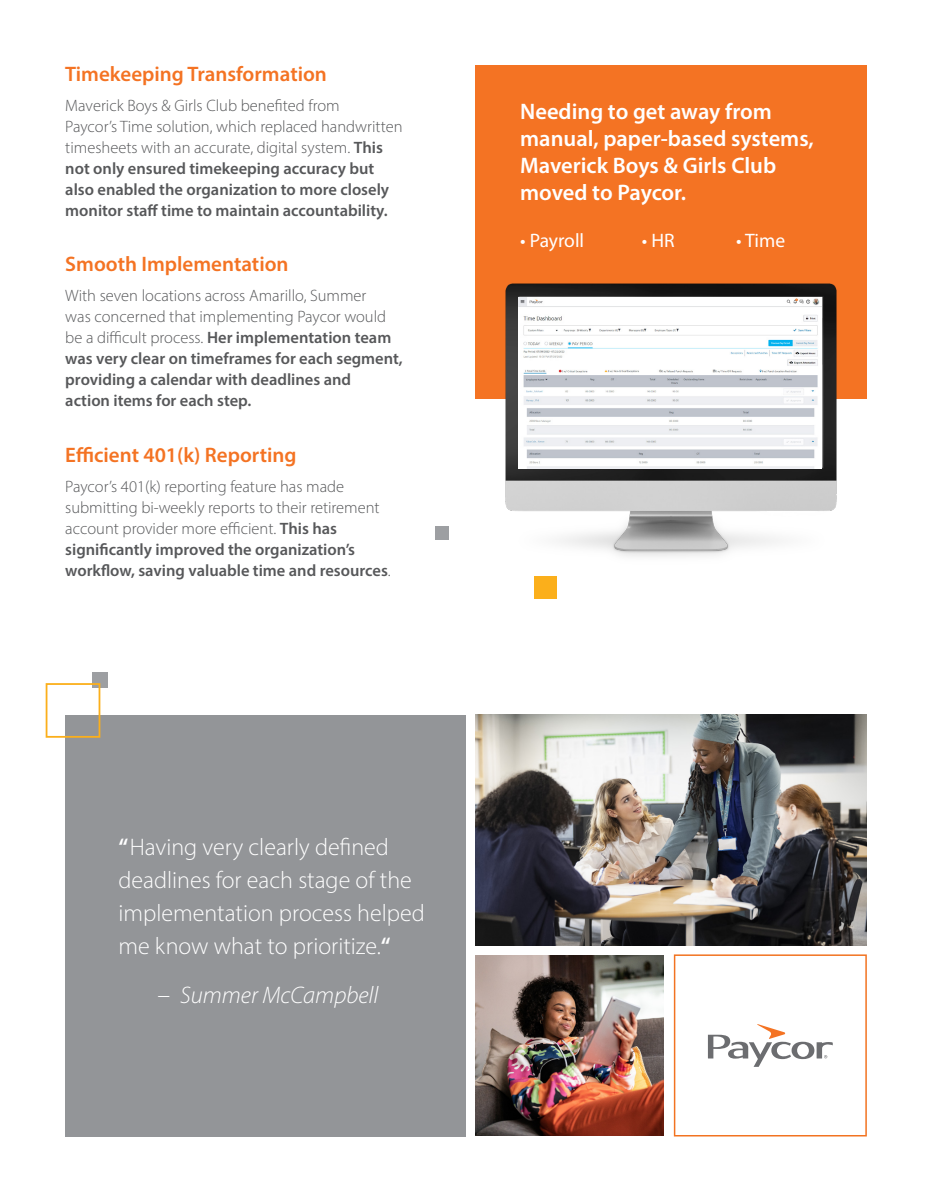
<style>
.page{position:relative;width:932px;height:1202px;background:#fff}
.page>*{position:absolute;margin:0;border:0;box-sizing:border-box;transform-origin:0 0}
.t1{font:300 24px/33px "Myriad Pro";color:#fff}
.t2{font:italic 300 24px "Myriad Pro";color:#fff}
.t3{font:600 22.5px/27px "Myriad Pro";color:#fff}
.t4{font:600 21px "Myriad Pro";color:#f47323}
.t5{font:19.5px "Myriad Pro";color:#fff}
.t6{font:600 16.5px/21px "Myriad Pro";color:#57585a}
.t7{font:300 16.5px/21px "Myriad Pro";color:#57585a}
.s1{font-weight:300}
.s2{font-weight:600}
.s3{font-style:normal;font-size:25.5px}
</style>
<div class="page">
<div style="left:475px;top:65px;width:391px;height:333px;background:#f47323"></div>
<div style="left:674px;top:954px;width:192px;height:182px;border:2px solid #f27321"></div>
<img style="left:475px;top:955px;width:188px;height:180px">
<img style="left:475px;top:714px;width:391px;height:231px">
<svg style="left:708px;top:1024px;width:124px;height:42px"></svg>
<div style="left:65px;top:714px;width:401px;height:422px;background:#939598"></div>
<div style="left:534px;top:576px;width:23px;height:23px;background:#fbaf1b"></div>
<div style="left:435px;top:526px;width:13px;height:13px;background:#9d9fa2"></div>
<div style="left:93px;top:672px;width:15px;height:15px;background:#9d9fa2"></div>
<div style="left:46px;top:683px;width:54px;height:54px;border:2px solid #fbaf1b"></div>
<img style="left:502px;top:283px;width:337px;height:274px">
<img style="left:518px;top:298px;width:303px;height:170px">
<p class="t4" style="left:65px;top:61px;width:263px">Timekeeping Transformation</p>
<p class="t6" style="left:65px;top:95px;width:339px"><span class="s1">Maverick Boys &amp; Girls Club benefited from<br>Paycor’s Time solution, which replaced handwritten timesheets with an accurate, digital system.</span> This not only ensured timekeeping accuracy but also enabled the organization to more closely monitor staff time to maintain accountability.</p>
<p class="t4" style="left:65px;top:251px;width:225px">Smooth Implementation</p>
<p class="t6" style="left:65px;top:285px;width:339px"><span class="s1">With seven locations across Amarillo, Summer<br>was concerned that implementing Paycor would be a difficult process.</span> Her implementation team was very clear on timeframes for each segment, providing a calendar with deadlines and<br>action items for each step.</p>
<p class="t4" style="left:65px;top:441px;width:233px">Efficient 401(k) Reporting</p>
<p class="t7" style="left:65px;top:475px;width:327px">Paycor’s 401(k) reporting feature has made submitting bi-weekly reports to their retirement account provider more efficient. <span class="s2">This has significantly improved the organization’s workflow, saving valuable time and resources</span>.</p>
<p class="t3" style="left:520px;top:98px;width:295px">Needing to get away from manual, paper-based systems,<br>Maverick Boys &amp; Girls Club moved to Paycor.</p>
<p class="t5" style="left:520px;top:228px;width:66px">• Payroll</p>
<p class="t5" style="left:641px;top:228px;width:34px">• HR</p>
<p class="t5" style="left:736px;top:228px;width:50px">• Time</p>
<p class="t1" style="left:118px;top:830px;width:308px"><span class="s2">“</span>Having very clearly defined deadlines for each stage of the implementation process helped me know what to prioritize.<span class="s2">“</span></p>
<p class="t2" style="left:157px;top:980px;width:222px"><span class="s3">–</span> Summer McCampbell</p>
</div>
